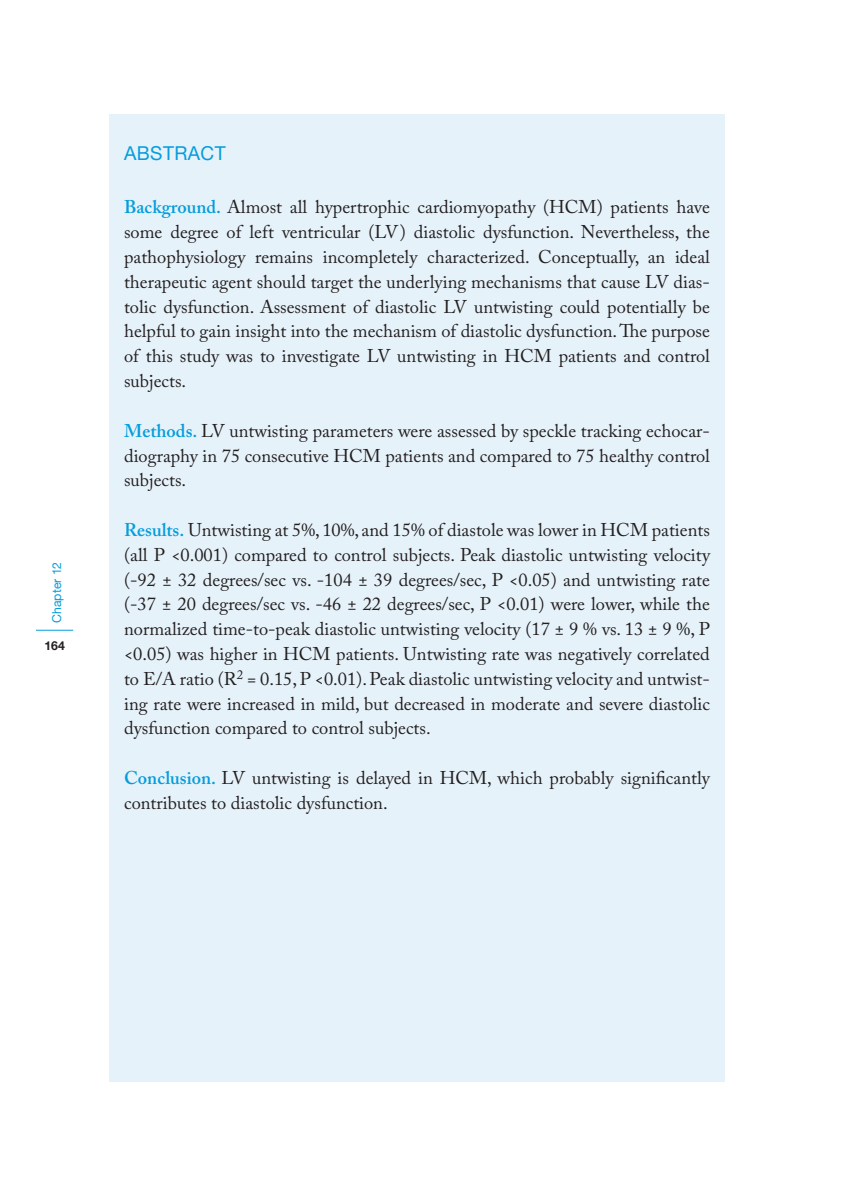
<style>
.page{position:relative;width:844px;height:1191px;background:#fff}
.page>*{position:absolute;margin:0;border:0;box-sizing:border-box;transform-origin:0 0}
.t1{font:19.25px "Helvetica Neue LT";letter-spacing:.02em;color:#069ddc}
.t2{font:18.38px/24.8px "Adobe Caslon Pro";color:#231f20;text-align:justify}
.t3{font:12.25px "Helvetica Neue";color:#069ddc}
.t4{font:700 12.25px "Helvetica Neue";color:#231f20}
.s1{font-weight:600;color:#069ddc}
</style>
<div class="page">
<hr style="left:36px;top:630px;width:37px;height:1px;background:#069ddc">
<div style="left:109px;top:114px;width:615px;height:967px;background:#e6f2fa"></div>
<p class="t3" style="left:50px;top:623px;width:63px;rotate:-90deg">Chapter 12</p>
<p class="t4" style="left:44px;top:637px;width:22px">164</p>
<p class="t1" style="left:124px;top:142px;width:103px">ABSTRACT</p>
<p class="t2" style="left:124px;top:195px;width:587px"><span class="s1">Background.</span> Almost all hypertrophic cardiomyopathy (HCM) patients have some degree of left ventricular (LV) diastolic dysfunction. Nevertheless, the pathophysiology remains incompletely characterized. Conceptually, an ideal therapeutic agent should target the underlying mechanisms that cause LV dias&shy;tolic dysfunction. Assessment of diastolic LV untwisting could potentially be helpful to gain insight into the mechanism of diastolic dysfunction. The purpose of this study was to investigate LV untwisting in HCM patients and control subjects.</p>
<p class="t2" style="left:124px;top:418px;width:587px"><span class="s1">Methods.</span> LV untwisting parameters were assessed by speckle tracking echocar&shy;diography in 75 consecutive HCM patients and compared to 75 healthy control subjects.</p>
<p class="t2" style="left:124px;top:517px;width:587px"><span class="s1">Results.</span> Untwisting at 5%, 10%, and 15% of diastole was lower in HCM patients (all P &lt;0.001) compared to control subjects. Peak diastolic untwisting velocity (-92 ± 32 degrees/sec vs. -104 ± 39 degrees/sec, P &lt;0.05) and untwisting rate (-37 ± 20 degrees/sec vs. -46 ± 22 degrees/sec, P &lt;0.01) were lower, while the normalized time-to-peak diastolic untwisting velocity (17 ± 9 % vs. 13 ± 9 %, P &lt;0.05) was higher in HCM patients. Untwisting rate was negatively correlated to E/A ratio (R<sup>2</sup> = 0.15, P &lt;0.01). Peak diastolic untwisting velocity and untwist&shy;ing rate were increased in mild, but decreased in moderate and severe diastolic dysfunction compared to control subjects.</p>
<p class="t2" style="left:124px;top:765px;width:587px"><span class="s1">Conclusion.</span> LV untwisting is delayed in HCM, which probably significantly contributes to diastolic dysfunction.</p>
</div>
